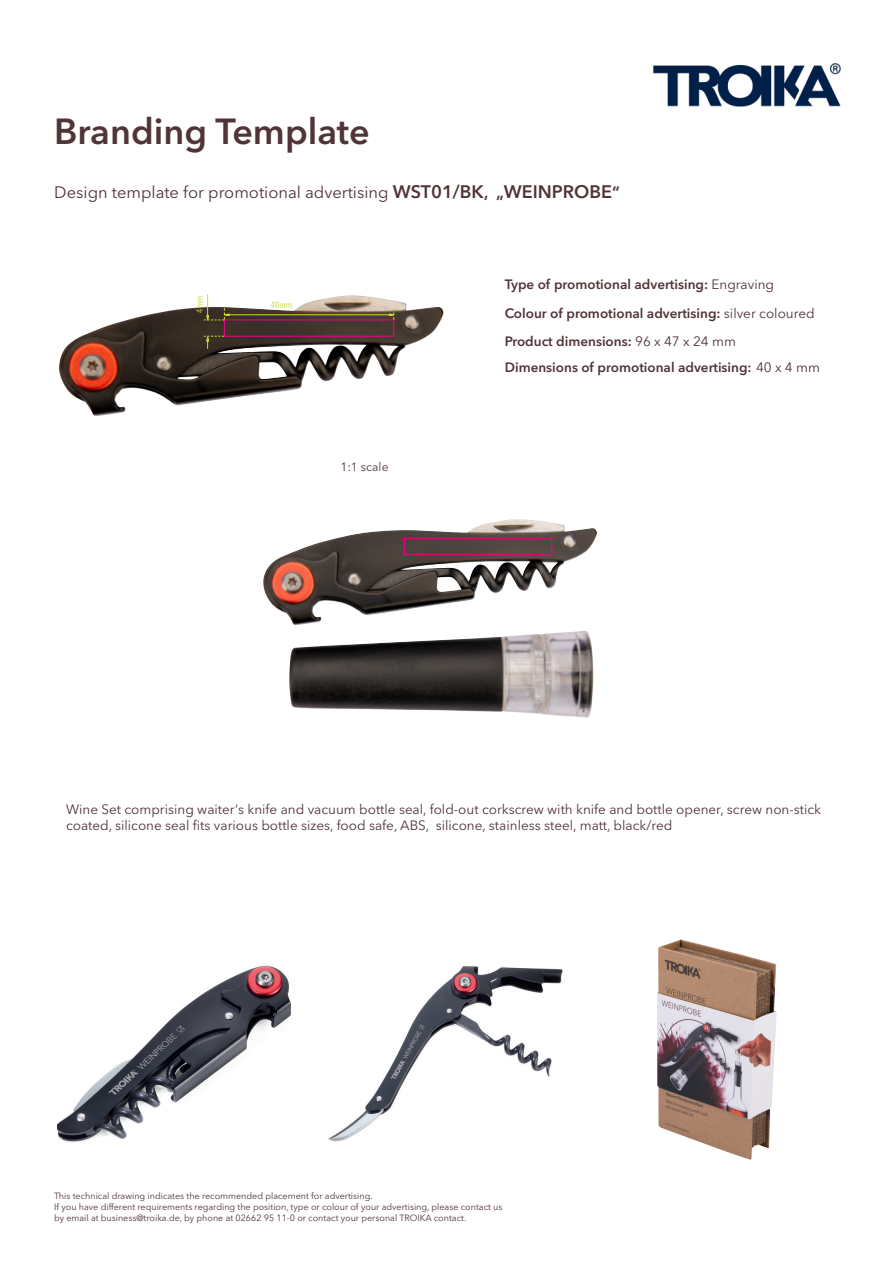
<style>
.page{position:relative;width:893px;height:1263px;background:#fff}
.page>*{position:absolute;margin:0;border:0;box-sizing:border-box;transform-origin:0 0}
.t1{font:600 36px "Avenir Next LT Pro";color:#503438}
.t2{font:16.5px "Avenir Next LT Pro";color:#503438}
.t3{font:13.5px/16.2px "Avenir Next LT Pro";color:#503438}
.t4{font:600 13.5px/28.5px "Avenir Next LT Pro";color:#503438}
.t5{font:12px "Avenir Next LT Pro";color:#503438}
.t6{font:9px/10.8px "Avenir Next LT Pro";color:#503438}
.t7{font:condensed 9px "Avenir Next LT Pro";color:#cadb2a}
.s1{font-weight:600;font-size:18px}
.s2{font-weight:600}
.s3{font-weight:400}
</style>
<div class="page">
<img style="left:57px;top:965px;width:234px;height:177px">
<img style="left:329px;top:966px;width:233px;height:176px">
<img style="left:657px;top:939px;width:120px;height:221px">
<img style="left:59px;top:295px;width:385px;height:121px">
<img style="left:263px;top:519px;width:334px;height:189px">
<div style="left:224px;top:320px;width:170px;height:17px;border:1px solid #ed028c"></div>
<div style="left:404px;top:538px;width:148px;height:17px;border:1px solid #ed028c"></div>
<svg style="left:204px;top:336px;width:20px;height:13px"></svg>
<hr style="left:229px;top:314px;width:164px;height:1px;background:#cadb2a">
<svg style="left:389px;top:308px;width:5px;height:12px"></svg>
<svg style="left:204px;top:294px;width:26px;height:27px"></svg>
<img style="left:654px;top:64px;width:187px;height:43px">
<h1 class="t1" style="left:54px;top:110px;width:317px">Branding Template</h1>
<h2 class="t2" style="left:54px;top:182px;width:567px">Design template for promotional advertising <span class="s1">WST01/BK</span><span class="s2">, „</span><span class="s1">WEINPROBE</span><span class="s2">“</span></h2>
<p class="t7" style="left:194px;top:313px;width:19px;rotate:-90deg">4mm</p>
<p class="t7" style="left:271px;top:300px;width:23px">40mm</p>
<h3 class="t5" style="left:340px;top:460px;width:50px">1:1 scale</h3>
<h3 class="t4" style="left:505px;top:270px;width:311px">Type of promotional advertising: <span class="s3">Engraving<br></span>Colour of promotional advertising: <span class="s3">silver coloured<br></span>Product dimensions: <span class="s3">96 x 47 x 24 mm</span></h3>
<h3 class="t4" style="left:505px;top:353px;width:317px">Dimensions of promotional advertising: <span class="s3">40 x 4 mm</span></h3>
<h3 class="t3" style="left:66px;top:801px;width:756px">Wine Set comprising waiter‘s knife and vacuum bottle seal, fold-out corkscrew with knife and bottle opener, screw non-stick coated, silicone seal fits various bottle sizes, food safe, ABS, silicone, stainless steel, matt, black/red</h3>
<p class="t6" style="left:54px;top:1191px;width:450px">This technical drawing indicates the recommended placement for advertising.<br>If you have different requirements regarding the position, type or colour of your advertising, please contact us by email at business@troika.de, by phone at 02662 95 11-0 or contact your personal TROIKA contact.</p>
</div>
